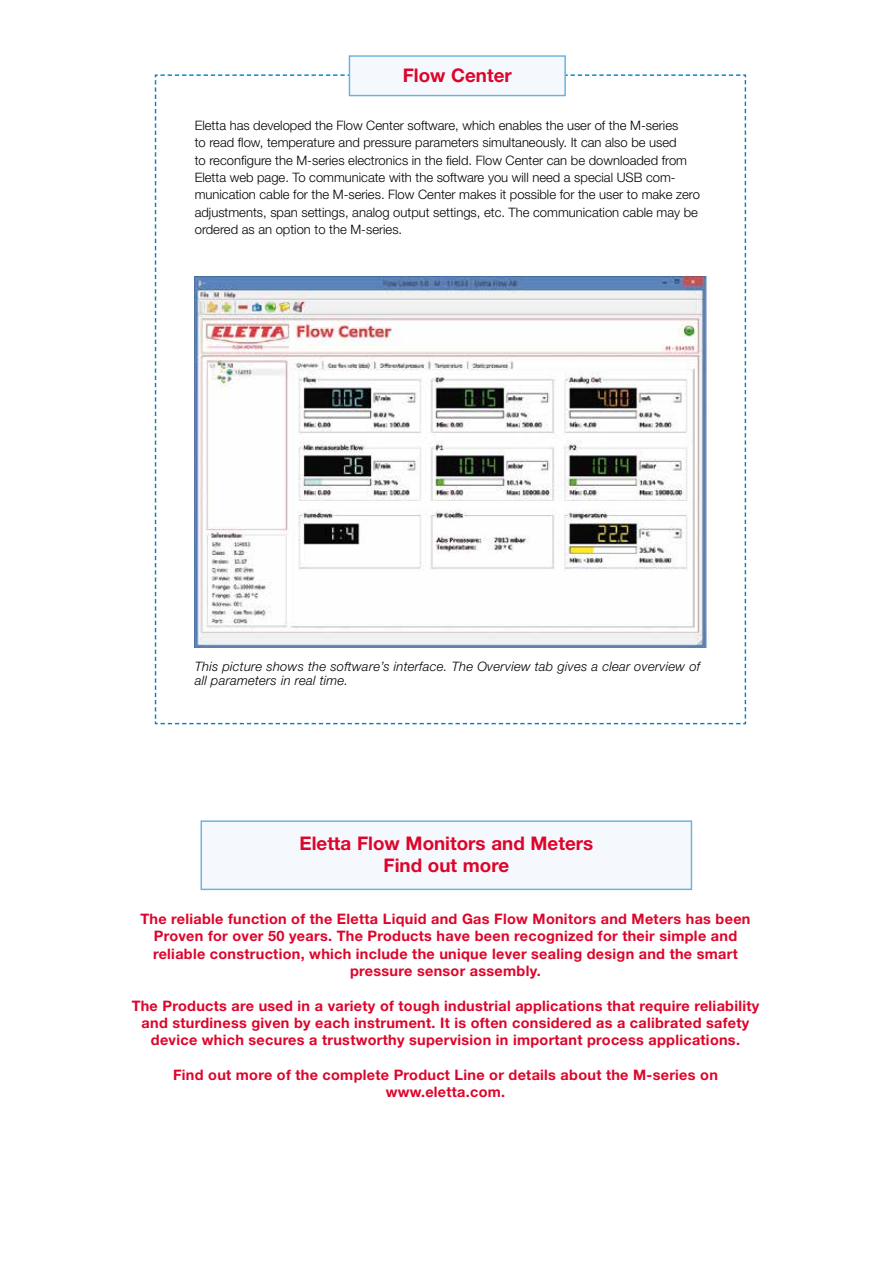
<style>
.page{position:relative;width:893px;height:1263px;background:#fff}
.page>*{position:absolute;margin:0;border:0;box-sizing:border-box;transform-origin:0 0}
.t1{font:700 18.75px/22.5px "Helvetica Neue";color:#dd052b;text-align:center}
.t2{font:700 14.4px/17.4px "Helvetica Neue";letter-spacing:.02em;color:#dd052b;text-align:center}
.t3{font:300 13.05px/17.4px "Helvetica Neue";color:#000}
.t4{font:italic 300 13.05px/14.4px "Helvetica Neue";letter-spacing:.02em;color:#000}
</style>
<div class="page">
<svg style="left:154px;top:74px;width:593px;height:651px"></svg>
<div style="left:349px;top:56px;width:216px;height:40px;background:#f5f9fd"></div>
<div style="left:349px;top:55px;width:217px;height:41px;border:1px solid #69b1df"></div>
<div style="left:201px;top:821px;width:490px;height:68px;background:#f5f9fd"></div>
<div style="left:201px;top:820px;width:491px;height:70px;border:1px solid #69b1df"></div>
<h1 class="t1" style="left:403px;top:63px;width:111px">Flow Center</h1>
<p class="t3" style="left:195px;top:116px;width:507px">Eletta has developed the Flow Center software, which enables the user of the M-series<br>to read flow, temperature and pressure parameters simultaneously. It can also be used<br>to reconfigure the M-series electronics in the field. Flow Center can be downloaded from Eletta web page. To communicate with the software you will need a special USB com&shy;munication cable for the M-series. Flow Center makes it possible for the user to make zero adjustments, span settings, analog output settings, etc. The communication cable may be ordered as an option to the M-series.</p>
<p class="t4" style="left:195px;top:659px;width:507px">This picture shows the software’s interface. The Overview tab gives a clear overview of all parameters in real time.</p>
<h1 class="t1" style="left:300px;top:831px;width:295px">Eletta Flow Monitors and Meters<br>Find out more</h1>
<p class="t2" style="left:140px;top:910px;width:612px">The reliable function of the Eletta Liquid and Gas Flow Monitors and Meters has been Proven for over 50 years. The Products have been recognized for their simple and reliable construction, which include the unique lever sealing design and the smart pressure sensor assembly.</p>
<p class="t2" style="left:132px;top:996px;width:629px">The Products are used in a variety of tough industrial applications that require reliability and sturdiness given by each instrument. It is often considered as a calibrated safety device which secures a trustworthy supervision in important process applications.</p>
<p class="t2" style="left:173px;top:1066px;width:546px">Find out more of the complete Product Line or details about the M-series on www.eletta.com.</p>
</div>
